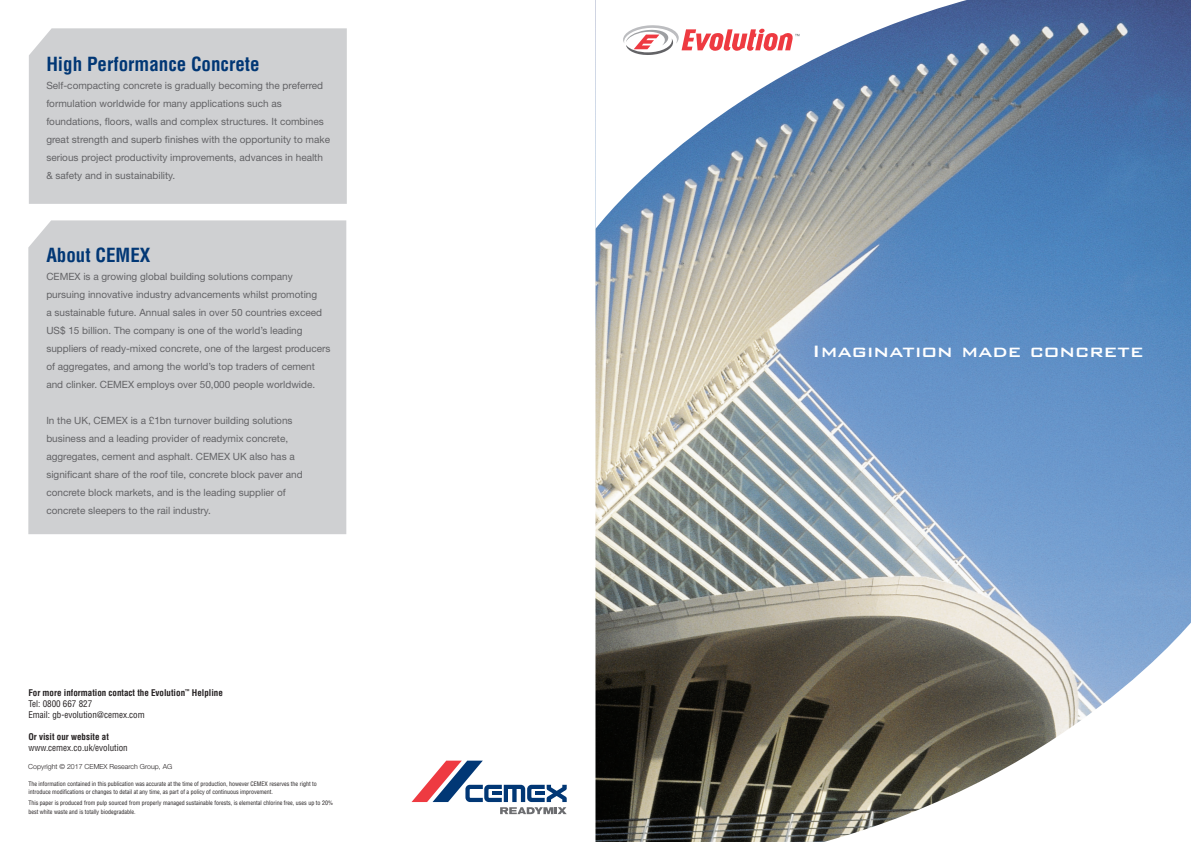
<style>
.page{position:relative;width:1191px;height:842px;background:#fff}
.page>*{position:absolute;margin:0;border:0;box-sizing:border-box;transform-origin:0 0}
.t1{font:500 22px "Bank Gothic BT";color:#fff}
.t2{font:700 condensed 19px "Helvetica";color:#013775}
.t3{font:10px/18px "Helvetica Neue";color:#636366}
.t4{font:700 condensed 9px/11px "Helvetica";color:#231f20}
.t5{font:condensed 9px "Helvetica";color:#231f20}
.t6{font:300 7px "Helvetica Neue LT Std";color:#231f20}
.t7{font:condensed 6px/8.4px "Helvetica";color:#231f20}
.s1{font-weight:400}
</style>
<div class="page">
<img style="left:595px;top:0;width:596px;height:842px">
<svg style="left:595px;top:0;width:406px;height:229px"></svg>
<svg style="left:785px;top:612px;width:406px;height:230px"></svg>
<svg style="left:623px;top:25px;width:176px;height:31px"></svg>
<svg style="left:411px;top:761px;width:156px;height:53px"></svg>
<div style="left:29px;top:28px;width:318px;height:176px;background:#cfd0d2"></div>
<div style="left:28px;top:220px;width:318px;height:314px;background:#cfd0d2"></div>
<h2 class="t2" style="left:46px;top:52px;width:215px">High Performance Concrete</h2>
<p class="t3" style="left:46px;top:76px;width:285px">Self-compacting concrete is gradually becoming the preferred formulation worldwide for many applications such as foundations, floors, walls and complex structures. It combines great strength and superb finishes with the opportunity to make serious project productivity improvements, advances in health &amp; safety and in sustainability.</p>
<h2 class="t2" style="left:46px;top:243px;width:106px">About CEMEX</h2>
<p class="t3" style="left:46px;top:267px;width:286px">CEMEX is a growing global building solutions company pursuing innovative industry advancements whilst promoting<br>a sustainable future. Annual sales in over 50 countries exceed US$ 15 billion. The company is one of the world’s leading suppliers of ready-mixed concrete, one of the largest producers of aggregates, and among the world’s top traders of cement and clinker. CEMEX employs over 50,000 people worldwide.</p>
<p class="t3" style="left:46px;top:411px;width:258px">In the UK, CEMEX is a £1bn turnover building solutions business and a leading provider of readymix concrete, aggregates, cement and asphalt. CEMEX UK also has a significant share of the roof tile, concrete block paver and concrete block markets, and is the leading supplier of concrete sleepers to the rail industry.</p>
<p class="t4" style="left:28px;top:687px;width:196px">For more information contact the Evolution<sup>™</sup> Helpline<br><span class="s1">Tel: 0800 667 827<br>Email: gb-evolution@cemex.com</span></p>
<p class="t4" style="left:28px;top:731px;width:82px">Or visit our website at</p>
<p class="t5" style="left:28px;top:742px;width:101px">www.cemex.co.uk/evolution</p>
<p class="t6" style="left:28px;top:763px;width:146px">Copyright © 2017 CEMEX Research Group, AG</p>
<p class="t7" style="left:28px;top:779px;width:290px">The information contained in this publication was accurate at the time of production, however CEMEX reserves the right to introduce modifications or changes to detail at any time, as part of a policy of continuous improvement.</p>
<p class="t7" style="left:28px;top:799px;width:306px">This paper is produced from pulp sourced from properly managed sustainable forests, is elemental chlorine free, uses up to 20% best white waste and is totally biodegradable.</p>
<h1 class="t1" style="left:812px;top:339px;width:333px">Imagination made concrete</h1>
</div>
